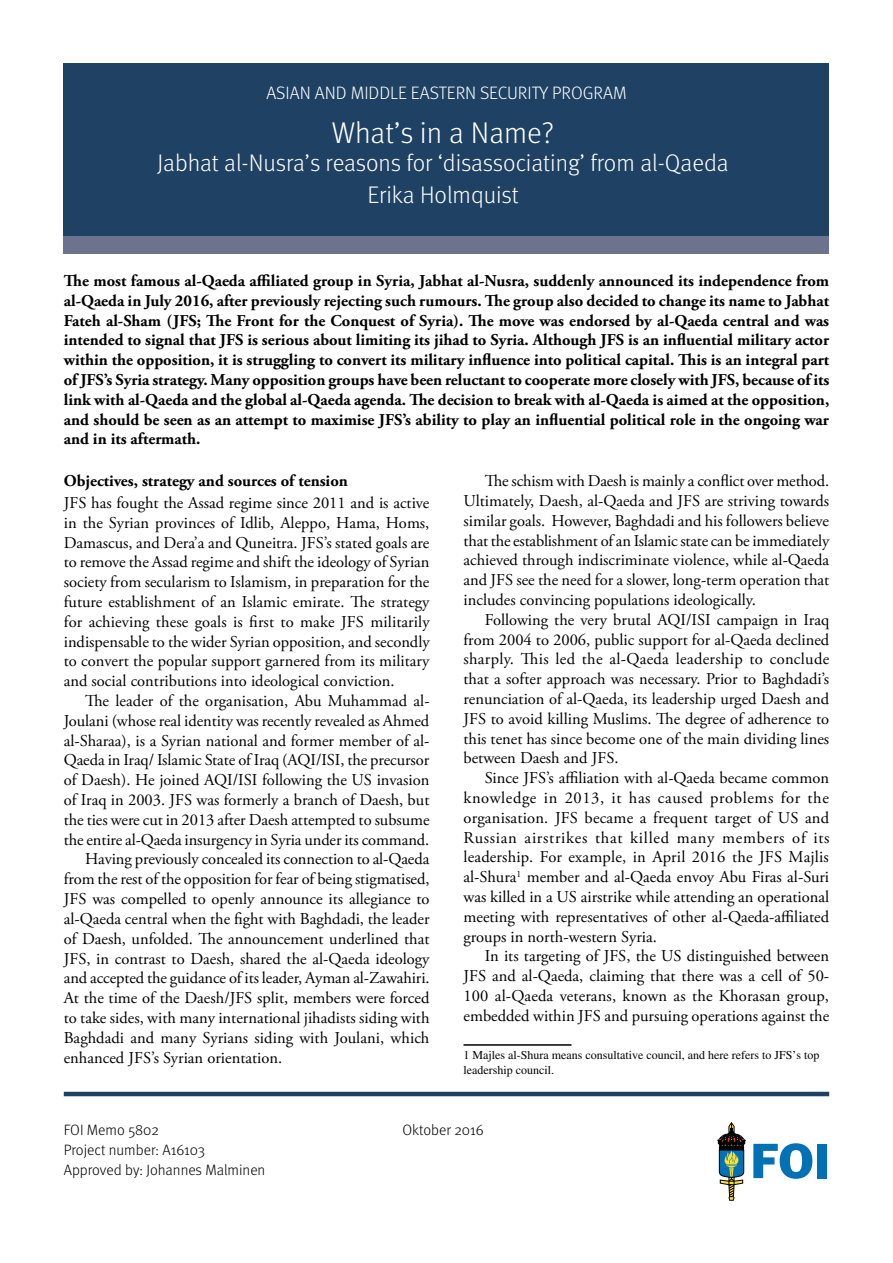
<style>
.page{position:relative;width:893px;height:1263px;background:#fff}
.page>*{position:absolute;margin:0;border:0;box-sizing:border-box;transform-origin:0 0}
.t1{font:300 30px "Meta";color:#fff}
.t2{font:300 24px/31.8px "Meta";color:#fff;text-align:center}
.t3{font:300 18px "Meta";color:#fff}
.t4{font:16.5px/19.8px "Adobe Garamond Pro";color:#000;text-align:justify}
.t5{font:700 16.5px/19.8px "Adobe Garamond Pro";color:#000;text-align:justify}
.t6{font:300 15px/20.1px "Meta";color:#000}
.t7{font:12px/14.4px "Times";color:#000}
</style>
<div class="page">
<svg style="left:753px;top:1143px;width:59px;height:36px"></svg>
<div style="left:818px;top:1144px;width:9px;height:34px;background:#0071b5"></div>
<svg style="left:718px;top:1122px;width:27px;height:78px"></svg>
<div style="left:64px;top:208px;width:765px;height:45px;background:#6d738d"></div>
<div style="left:64px;top:63px;width:765px;height:173px;background:#1e4164"></div>
<hr style="left:64px;top:1092px;width:765px;height:4px;background:#1e4164">
<hr style="left:463px;top:1044px;width:108px;height:2px;background:#000">
<p class="t3" style="left:266px;top:83px;width:362px">ASIAN AND MIDDLE EASTERN SECURITY PROGRAM</p>
<h1 class="t1" style="left:332px;top:115px;width:224px">What’s in a Name?</h1>
<h2 class="t2" style="left:157px;top:147px;width:573px">Jabhat al-Nusra’s reasons for ‘disassociating’ from al-Qaeda<br>Erika Holmquist</h2>
<p class="t5" style="left:64px;top:271px;width:767px">The most famous al-Qaeda affiliated group in Syria, Jabhat al-Nusra, suddenly announced its independence from al-Qaeda in July 2016, after previously rejecting such rumours. The group also decided to change its name to Jabhat Fateh al-Sham (JFS; The Front for the Conquest of Syria). The move was endorsed by al-Qaeda central and was intended to signal that JFS is serious about limiting its jihad to Syria. Although JFS is an influential military actor within the opposition, it is struggling to convert its military influence into political capital. This is an integral part of JFS’s Syria strategy. Many opposition groups have been reluctant to cooperate more closely with JFS, because of its link with al-Qaeda and the global al-Qaeda agenda. The decision to break with al-Qaeda is aimed at the opposition, and should be seen as an attempt to maximise JFS’s ability to play an influential political role in the ongoing war and in its aftermath.</p>
<p class="t5" style="left:64px;top:471px;width:286px">Objectives, strategy and sources of tension</p>
<p class="t4" style="left:64px;top:493px;width:367px">JFS has fought the Assad regime since 2011 and is active in the Syrian provinces of Idlib, Aleppo, Hama, Homs, Damascus, and Dera’a and Quneitra. JFS’s stated goals are to remove the Assad regime and shift the ideology of Syrian society from secularism to Islamism, in preparation for the future establishment of an Islamic emirate. The strategy for achieving these goals is first to make JFS militarily indispensable to the wider Syrian opposition, and secondly to convert the popular support garnered from its military and social contributions into ideological conviction.</p>
<p class="t4" style="left:85px;top:691px;width:346px">The leader of the organisation, Abu Muhammad al-</p>
<p class="t4" style="left:64px;top:711px;width:367px">Joulani (whose real identity was recently revealed as Ahmed</p>
<p class="t4" style="left:64px;top:731px;width:367px">al-Sharaa), is a Syrian national and former member of al-</p>
<p class="t4" style="left:64px;top:751px;width:367px">Qaeda in Iraq/ Islamic State of Iraq (AQI/ISI, the precursor</p>
<p class="t4" style="left:64px;top:771px;width:367px">of Daesh). He joined AQI/ISI following the US invasion</p>
<p class="t4" style="left:64px;top:790px;width:367px">of Iraq in 2003. JFS was formerly a branch of Daesh, but</p>
<p class="t4" style="left:64px;top:810px;width:367px">the ties were cut in 2013 after Daesh attempted to subsume</p>
<p class="t4" style="left:64px;top:830px;width:367px">the entire al-Qaeda insurgency in Syria under its command.</p>
<p class="t4" style="left:85px;top:850px;width:346px">Having previously concealed its connection to al-Qaeda</p>
<p class="t4" style="left:64px;top:870px;width:367px">from the rest of the opposition for fear of being stigmatised,</p>
<p class="t4" style="left:64px;top:889px;width:367px">JFS was compelled to openly announce its allegiance to</p>
<p class="t4" style="left:64px;top:909px;width:367px">al-Qaeda central when the fight with Baghdadi, the leader</p>
<p class="t4" style="left:64px;top:929px;width:367px">of Daesh, unfolded. The announcement underlined that</p>
<p class="t4" style="left:64px;top:949px;width:367px">JFS, in contrast to Daesh, shared the al-Qaeda ideology</p>
<p class="t4" style="left:64px;top:969px;width:367px">and accepted the guidance of its leader, Ayman al-Zawahiri.</p>
<p class="t4" style="left:64px;top:988px;width:367px">At the time of the Daesh/JFS split, members were forced</p>
<p class="t4" style="left:64px;top:1008px;width:367px">to take sides, with many international jihadists siding with</p>
<p class="t4" style="left:64px;top:1028px;width:367px">Baghdadi and many Syrians siding with Joulani, which</p>
<p class="t4" style="left:64px;top:1048px;width:220px">enhanced JFS’s Syrian orientation.</p>
<p class="t4" style="left:463px;top:472px;width:367px;text-indent:21px">The schism with Daesh is mainly a conflict over method.<br>Ultimately, Daesh, al-Qaeda and JFS are striving towards similar goals. However, Baghdadi and his followers believe that the establishment of an Islamic state can be immediately achieved through indiscriminate violence, while al-Qaeda and JFS see the need for a slower, long-term operation that includes convincing populations ideologically.</p>
<p class="t4" style="left:463px;top:610px;width:367px;text-indent:21px">Following the very brutal AQI/ISI campaign in Iraq from 2004 to 2006, public support for al-Qaeda declined sharply. This led the al-Qaeda leadership to conclude that a softer approach was necessary. Prior to Baghdadi’s renunciation of al-Qaeda, its leadership urged Daesh and JFS to avoid killing Muslims. The degree of adherence to this tenet has since become one of the main dividing lines between Daesh and JFS.</p>
<p class="t4" style="left:463px;top:769px;width:367px;text-indent:21px">Since JFS’s affiliation with al-Qaeda became common knowledge in 2013, it has caused problems for the organisation. JFS became a frequent target of US and Russian airstrikes that killed many members of its leadership. For example, in April 2016 the JFS Majlis al-Shura<sup>1</sup> member and al-Qaeda envoy Abu Firas al-Suri was killed in a US airstrike while attending an operational meeting with representatives of other al-Qaeda-affiliated groups in north-western Syria.</p>
<p class="t4" style="left:463px;top:947px;width:367px;text-indent:21px">In its targeting of JFS, the US distinguished between JFS and al-Qaeda, claiming that there was a cell of 50- 100 al-Qaeda veterans, known as the Khorasan group, embedded within JFS and pursuing operations against the</p>
<p class="t7" style="left:463px;top:1048px;width:357px">1 Majles al-Shura means consultative council, and here refers to JFS’s top leadership council.</p>
<p class="t6" style="left:64px;top:1119px;width:97px">FOI Memo 5802</p>
<p class="t6" style="left:402px;top:1119px;width:83px">Oktober 2016</p>
<p class="t6" style="left:64px;top:1139px;width:203px">Project number: A16103<br>Approved by: Johannes Malminen</p>
</div>
